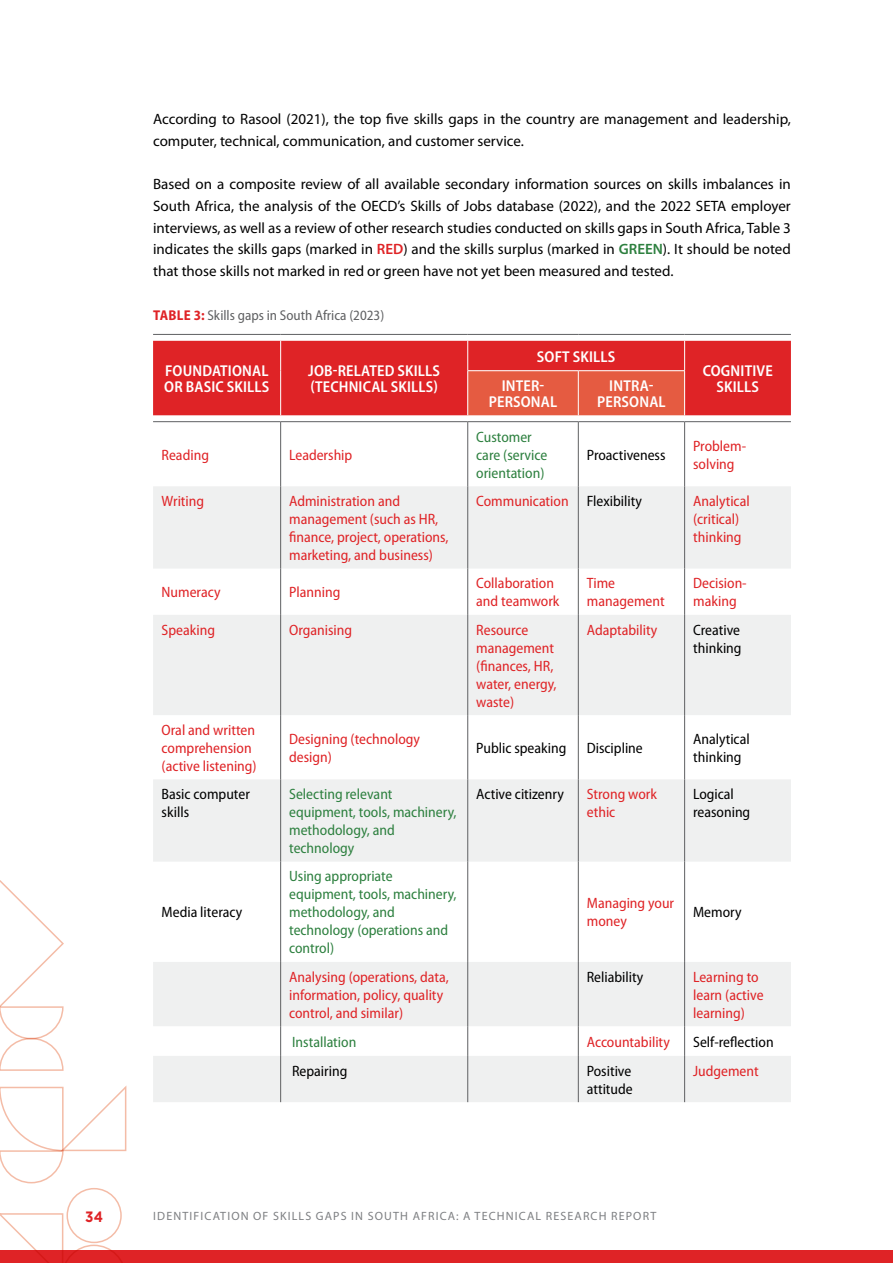
<style>
.page{position:relative;width:893px;height:1263px;background:#fff}
.page>*{position:absolute;margin:0;border:0;box-sizing:border-box;transform-origin:0 0}
.TABLE_HEAD{font:600 semi-condensed 15.75px/15.8px "Myriad Pro";letter-spacing:.01em;color:#fff}
.BODY__aft{font:15px/21.8px "Myriad Pro";color:#000}
.TABLE_TEXT{font:semi-condensed 15px/18px "Myriad Pro";color:#df2326}
.TABLE_TEXT-2{font:semi-condensed 15px/18px "Myriad Pro";color:#000}
.TABLE_TEXT-3{font:semi-condensed 15px/18px "Myriad Pro";color:#2d803f}
.t1{font:15px "Gotham HTF Bold 2";color:#df2326;scale:.9 1}
.FIGURE_TABLE_CAPTION___RED{font:semi-condensed 14.25px "Myriad Pro";color:#5f6062}
.t2{font:12px "Myriad Pro";letter-spacing:.095em;color:#7d7f82}
.s1{font-weight:600;color:#df2326}
.s2{font-weight:600;color:#2d803f}
.s3{font-weight:700;color:#df2326}
</style>
<div class="page">
<div style="left:0;top:1250px;width:892px;height:13px;background:#df2326"></div>
<svg style="left:0;top:1085px;width:127px;height:99px"></svg>
<svg style="left:0;top:880px;width:64px;height:191px"></svg>
<svg style="left:0;top:1213px;width:123px;height:50px"></svg>
<div style="left:66px;top:1188px;width:56px;height:55px;border:2px solid #f4bca7;border-radius:50%"></div>
<div style="left:153px;top:341px;width:638px;height:74px;background:#df2326"></div>
<svg style="left:153px;top:486px;width:638px;height:616px;fill:#eff0f0"></svg>
<hr style="left:280px;top:341px;width:1px;height:30px;background:#fff">
<hr style="left:280px;top:371px;width:1px;height:44px;background:#fff">
<svg style="left:467px;top:341px;width:218px;height:74px;background:#e24637"></svg>
<hr style="left:467px;top:371px;width:1px;height:44px;background:#fff">
<hr style="left:578px;top:371px;width:1px;height:44px;background:#fff">
<hr style="left:684px;top:371px;width:1px;height:44px;background:#fff">
<hr style="left:467px;top:370px;width:111px;height:1px;background:#fff">
<hr style="left:578px;top:370px;width:107px;height:1px;background:#fff">
<hr style="left:153px;top:334px;width:128px;height:1px;background:#5f6062">
<hr style="left:281px;top:334px;width:187px;height:1px;background:#5f6062">
<hr style="left:468px;top:334px;width:110px;height:1px;background:#5f6062">
<hr style="left:578px;top:334px;width:107px;height:1px;background:#5f6062">
<hr style="left:685px;top:334px;width:106px;height:1px;background:#5f6062">
<hr style="left:153px;top:421px;width:128px;height:1px;background:#5f6062">
<hr style="left:281px;top:421px;width:187px;height:1px;background:#5f6062">
<hr style="left:468px;top:421px;width:110px;height:1px;background:#5f6062">
<hr style="left:578px;top:421px;width:107px;height:1px;background:#5f6062">
<hr style="left:685px;top:421px;width:106px;height:1px;background:#5f6062">
<hr style="left:280px;top:422px;width:1px;height:64px;background:#5f6062">
<hr style="left:467px;top:422px;width:1px;height:64px;background:#5f6062">
<hr style="left:578px;top:422px;width:1px;height:64px;background:#5f6062">
<hr style="left:684px;top:422px;width:1px;height:64px;background:#5f6062">
<hr style="left:280px;top:486px;width:1px;height:83px;background:#5f6062">
<hr style="left:467px;top:486px;width:1px;height:83px;background:#5f6062">
<hr style="left:578px;top:486px;width:1px;height:83px;background:#5f6062">
<hr style="left:684px;top:486px;width:1px;height:83px;background:#5f6062">
<hr style="left:280px;top:569px;width:1px;height:46px;background:#5f6062">
<hr style="left:467px;top:569px;width:1px;height:46px;background:#5f6062">
<hr style="left:578px;top:569px;width:1px;height:46px;background:#5f6062">
<hr style="left:684px;top:569px;width:1px;height:46px;background:#5f6062">
<hr style="left:280px;top:615px;width:1px;height:100px;background:#5f6062">
<hr style="left:467px;top:615px;width:1px;height:100px;background:#5f6062">
<hr style="left:578px;top:615px;width:1px;height:100px;background:#5f6062">
<hr style="left:684px;top:615px;width:1px;height:100px;background:#5f6062">
<hr style="left:280px;top:715px;width:1px;height:64px;background:#5f6062">
<hr style="left:467px;top:715px;width:1px;height:64px;background:#5f6062">
<hr style="left:578px;top:715px;width:1px;height:64px;background:#5f6062">
<hr style="left:684px;top:715px;width:1px;height:64px;background:#5f6062">
<hr style="left:280px;top:779px;width:1px;height:83px;background:#5f6062">
<hr style="left:467px;top:779px;width:1px;height:83px;background:#5f6062">
<hr style="left:578px;top:779px;width:1px;height:83px;background:#5f6062">
<hr style="left:684px;top:779px;width:1px;height:83px;background:#5f6062">
<hr style="left:280px;top:862px;width:1px;height:100px;background:#5f6062">
<hr style="left:467px;top:862px;width:1px;height:100px;background:#5f6062">
<hr style="left:578px;top:862px;width:1px;height:100px;background:#5f6062">
<hr style="left:684px;top:862px;width:1px;height:100px;background:#5f6062">
<hr style="left:280px;top:962px;width:1px;height:64px;background:#5f6062">
<hr style="left:467px;top:962px;width:1px;height:64px;background:#5f6062">
<hr style="left:578px;top:962px;width:1px;height:64px;background:#5f6062">
<hr style="left:684px;top:962px;width:1px;height:64px;background:#5f6062">
<hr style="left:280px;top:1026px;width:1px;height:30px;background:#5f6062">
<hr style="left:467px;top:1026px;width:1px;height:30px;background:#5f6062">
<hr style="left:578px;top:1026px;width:1px;height:30px;background:#5f6062">
<hr style="left:684px;top:1026px;width:1px;height:30px;background:#5f6062">
<hr style="left:280px;top:1056px;width:1px;height:46px;background:#5f6062">
<hr style="left:467px;top:1056px;width:1px;height:46px;background:#5f6062">
<hr style="left:578px;top:1056px;width:1px;height:46px;background:#5f6062">
<hr style="left:684px;top:1056px;width:1px;height:46px;background:#5f6062">
<p class="BODY__aft" style="left:153px;top:108px;width:639px">According to Rasool (2021), the top five skills gaps in the country are management and leadership, computer, technical, communication, and customer service.</p>
<p class="BODY__aft" style="left:153px;top:173px;width:639px;text-align:justify">Based on a composite review of all available secondary information sources on skills imbalances in South Africa, the analysis of the OECD’s Skills of Jobs database (2022), and the 2022 SETA employer interviews, as well as a review of other research studies conducted on skills gaps in South Africa, Table 3 indicates the skills gaps (marked in <span class="s1">RED</span>) and the skills surplus (marked in <span class="s2">GREEN</span>). It should be noted that those skills not marked in red or green have not yet been measured and tested.</p>
<p class="FIGURE_TABLE_CAPTION___RED" style="left:153px;top:307px;width:233px"><span class="s3">TABLE 3:</span> Skills gaps in South Africa (2023)</p>
<p class="TABLE_HEAD" style="left:164px;top:363px;width:107px">FOUNDATIONAL<br>OR BASIC SKILLS</p>
<p class="TABLE_HEAD" style="left:308px;top:363px;width:133px">JOB-RELATED SKILLS (TECHNICAL SKILLS)</p>
<p class="TABLE_TEXT" style="left:162px;top:446px;width:49px">Reading</p>
<p class="TABLE_TEXT" style="left:289px;top:446px;width:65px">Leadership</p>
<p class="TABLE_HEAD" style="left:537px;top:348px;width:80px">SOFT SKILLS</p>
<p class="TABLE_HEAD" style="left:703px;top:363px;width:72px">COGNITIVE</p>
<p class="TABLE_HEAD" style="left:502px;top:378px;width:44px">INTER-</p>
<p class="TABLE_HEAD" style="left:716px;top:378px;width:44px">SKILLS</p>
<p class="TABLE_HEAD" style="left:489px;top:393px;width:70px">PERSONAL</p>
<p class="TABLE_HEAD" style="left:597px;top:378px;width:70px;text-align:center">INTRA-<br>PERSONAL</p>
<p class="TABLE_TEXT-3" style="left:476px;top:428px;width:73px">Customer care (service orientation)</p>
<p class="TABLE_TEXT-2" style="left:587px;top:446px;width:80px">Proactiveness</p>
<p class="TABLE_TEXT" style="left:693px;top:437px;width:55px">Problem&shy;solving</p>
<p class="TABLE_TEXT" style="left:162px;top:492px;width:44px">Writing</p>
<p class="TABLE_TEXT" style="left:289px;top:492px;width:161px">Administration and management (such as HR, finance, project, operations, marketing, and business)</p>
<p class="TABLE_TEXT" style="left:476px;top:492px;width:94px">Communication</p>
<p class="TABLE_TEXT-2" style="left:587px;top:492px;width:57px">Flexibility</p>
<p class="TABLE_TEXT" style="left:693px;top:492px;width:58px">Analytical (critical) thinking</p>
<p class="TABLE_TEXT" style="left:162px;top:584px;width:61px">Numeracy</p>
<p class="TABLE_TEXT" style="left:289px;top:584px;width:53px">Planning</p>
<p class="TABLE_TEXT" style="left:476px;top:575px;width:85px">Collaboration and teamwork</p>
<p class="TABLE_TEXT" style="left:587px;top:575px;width:79px">Time management</p>
<p class="TABLE_TEXT" style="left:693px;top:575px;width:55px">Decision&shy;making</p>
<p class="TABLE_TEXT" style="left:162px;top:621px;width:55px">Speaking</p>
<p class="TABLE_TEXT" style="left:289px;top:621px;width:64px">Organising</p>
<p class="TABLE_TEXT" style="left:476px;top:621px;width:82px">Resource management (finances, HR, water, energy, waste)</p>
<p class="TABLE_TEXT" style="left:587px;top:621px;width:72px">Adaptability</p>
<p class="TABLE_TEXT-2" style="left:693px;top:621px;width:50px">Creative thinking</p>
<p class="TABLE_TEXT" style="left:162px;top:721px;width:97px">Oral and written comprehension (active listening)</p>
<p class="TABLE_TEXT" style="left:289px;top:730px;width:132px">Designing (technology design)</p>
<p class="TABLE_TEXT-2" style="left:476px;top:739px;width:92px">Public speaking</p>
<p class="TABLE_TEXT-2" style="left:587px;top:739px;width:58px">Discipline</p>
<p class="TABLE_TEXT-2" style="left:693px;top:730px;width:58px">Analytical thinking</p>
<p class="TABLE_TEXT-2" style="left:162px;top:785px;width:90px">Basic computer skills</p>
<p class="TABLE_TEXT-3" style="left:289px;top:785px;width:169px">Selecting relevant equipment, tools, machinery, methodology, and technology</p>
<p class="TABLE_TEXT-2" style="left:476px;top:785px;width:89px">Active citizenry</p>
<p class="TABLE_TEXT" style="left:587px;top:785px;width:72px">Strong work ethic</p>
<p class="TABLE_TEXT-2" style="left:693px;top:785px;width:59px">Logical reasoning</p>
<p class="TABLE_TEXT-2" style="left:162px;top:904px;width:82px">Media literacy</p>
<p class="TABLE_TEXT-3" style="left:289px;top:868px;width:169px">Using appropriate equipment, tools, machinery, methodology, and technology (operations and control)</p>
<p class="TABLE_TEXT" style="left:587px;top:895px;width:89px">Managing your money</p>
<p class="TABLE_TEXT-2" style="left:693px;top:904px;width:50px">Memory</p>
<p class="TABLE_TEXT" style="left:289px;top:968px;width:161px">Analysing (operations, data, information, policy, quality control, and similar)</p>
<p class="TABLE_TEXT-2" style="left:587px;top:968px;width:58px">Reliability</p>
<p class="TABLE_TEXT" style="left:693px;top:968px;width:72px">Learning to learn (active learning)</p>
<p class="TABLE_TEXT-3" style="left:292px;top:1033px;width:66px">Installation</p>
<p class="TABLE_TEXT" style="left:587px;top:1033px;width:85px">Accountability</p>
<p class="TABLE_TEXT-2" style="left:693px;top:1033px;width:82px">Self-reflection</p>
<p class="TABLE_TEXT-2" style="left:292px;top:1062px;width:57px">Repairing</p>
<p class="TABLE_TEXT-2" style="left:587px;top:1062px;width:47px">Positive attitude</p>
<p class="TABLE_TEXT" style="left:693px;top:1062px;width:67px">Judgement</p>
<p class="t1" style="left:85px;top:1207px;width:21px">34</p>
<p class="t2" style="left:153px;top:1209px;width:505px">IDENTIFICATION OF SKILLS GAPS IN SOUTH AFRICA: A TECHNICAL RESEARCH REPORT</p>
</div>
